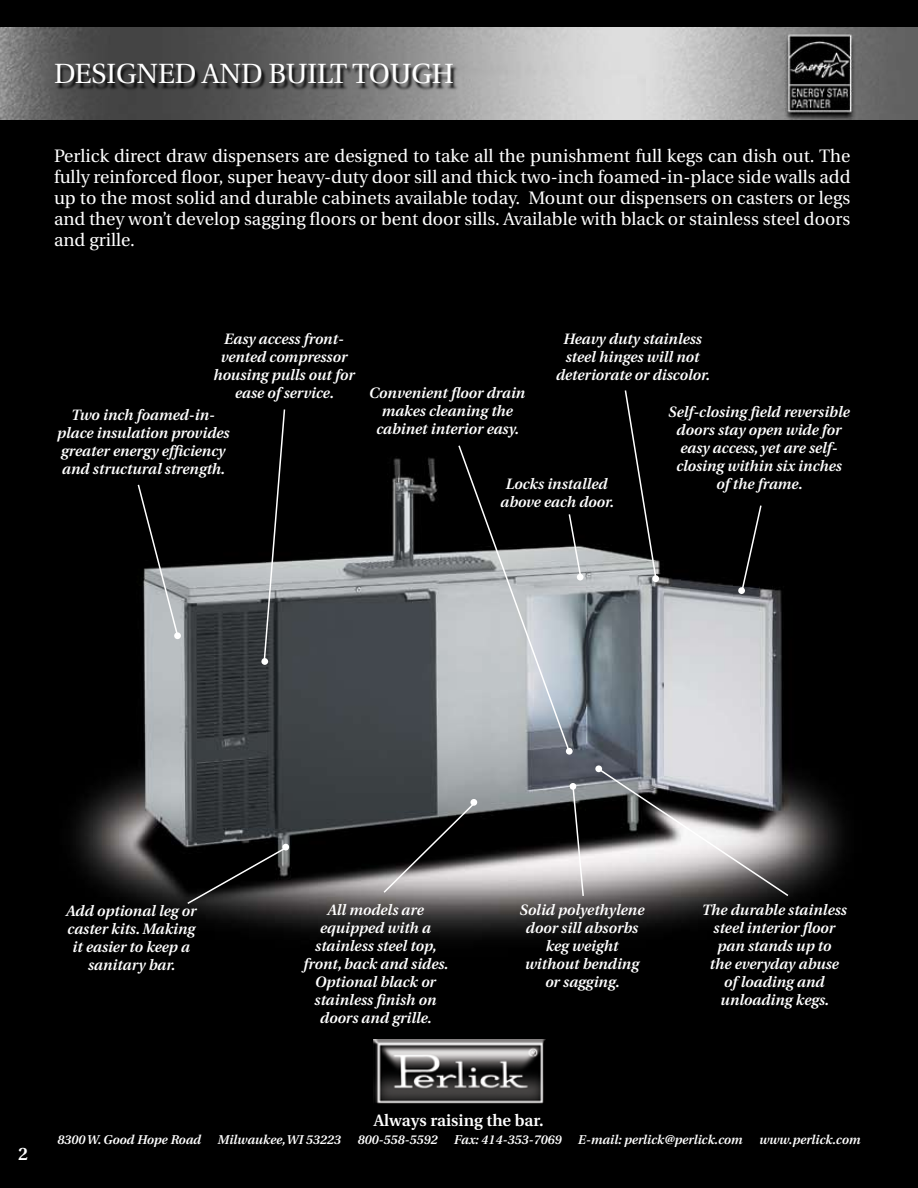
<style>
.page{position:relative;width:918px;height:1188px;background:#fff}
.page>*{position:absolute;margin:0;border:0;box-sizing:border-box;transform-origin:0 0}
.t1{font:36px "Utopia Headline";color:#fff}
.t2{font:18px/21px "Utopia";color:#fff;text-align:justify}
.t3{font:600 18px "Utopia";color:#fff}
.t4{font:600 16.5px "Utopia";color:#fff}
.t5{font:italic 600 15px/18px "Utopia";color:#fff;text-align:center}
.t6{font:italic 600 12.75px "Utopia";color:#fff}
</style>
<div class="page">
<img style="left:0;top:0;width:918px;height:1188px">
<img style="left:0;top:27px;width:918px;height:92px">
<div style="left:55px;top:65px;width:404px;height:27px;background:#000;opacity:.9"></div>
<img style="left:373px;top:1040px;width:173px;height:67px">
<svg style="left:137px;top:483px;width:43px;height:155px"></svg>
<div style="left:174px;top:632px;width:7px;height:7px;background:#fff;border-radius:50%"></div>
<svg style="left:263px;top:408px;width:23px;height:253px"></svg>
<div style="left:261px;top:658px;width:7px;height:7px;background:#fff;border-radius:50%"></div>
<svg style="left:624px;top:389px;width:34px;height:192px"></svg>
<div style="left:652px;top:575px;width:7px;height:7px;background:#fff;border-radius:50%"></div>
<svg style="left:740px;top:504px;width:23px;height:88px"></svg>
<div style="left:738px;top:587px;width:7px;height:7px;background:#fff;border-radius:50%"></div>
<svg style="left:186px;top:847px;width:100px;height:58px"></svg>
<div style="left:282px;top:844px;width:7px;height:6px;background:#fff;border-radius:50%"></div>
<svg style="left:382px;top:802px;width:94px;height:92px"></svg>
<div style="left:470px;top:799px;width:7px;height:7px;background:#fff;border-radius:50%"></div>
<svg style="left:571px;top:785px;width:14px;height:113px"></svg>
<div style="left:570px;top:783px;width:6px;height:7px;background:#fff;border-radius:50%"></div>
<svg style="left:597px;top:767px;width:193px;height:131px"></svg>
<div style="left:595px;top:765px;width:7px;height:7px;background:#fff;border-radius:50%"></div>
<svg style="left:457px;top:444px;width:125px;height:309px"></svg>
<div style="left:577px;top:574px;width:7px;height:6px;background:#fff;border-radius:50%"></div>
<h1 class="t1" style="left:54px;top:56px;width:401px">Designed and built tough</h1>
<p class="t2" style="left:54px;top:145px;width:798px">Perlick direct draw dispensers are designed to take all the punishment full kegs can dish out. The fully reinforced floor, super heavy-duty door sill and thick two-inch foamed-in-place side walls add up to the most solid and durable cabinets available today. Mount our dispensers on casters or legs and they won’t develop sagging floors or bent door sills. Available with black or stainless steel doors and grille.</p>
<p class="t5" style="left:213px;top:330px;width:143px">Easy access front&shy;vented compressor housing pulls out for ease of service.</p>
<p class="t5" style="left:56px;top:406px;width:174px">Two inch foamed-in&shy;place insulation provides greater energy efficiency and structural strength.</p>
<p class="t5" style="left:555px;top:330px;width:156px">Heavy duty stainless steel hinges will not deteriorate or discolor.</p>
<p class="t5" style="left:668px;top:403px;width:183px">Self-closing field reversible doors stay open wide for easy access, yet are self&shy;closing within six inches of the frame.</p>
<p class="t5" style="left:369px;top:384px;width:158px">Convenient floor drain makes cleaning the cabinet interior easy.</p>
<p class="t5" style="left:500px;top:475px;width:115px">Locks installed above each door.</p>
<p class="t5" style="left:66px;top:902px;width:132px">Add optional leg or caster kits. Making it easier to keep a sanitary bar.</p>
<p class="t5" style="left:303px;top:901px;width:146px">All models are equipped with a stainless steel top, front, back and sides.<br>Optional black or stainless finish on doors and grille.</p>
<p class="t5" style="left:701px;top:901px;width:146px">The durable stainless steel interior floor pan stands up to<br>the everyday abuse of loading and unloading kegs.</p>
<p class="t5" style="left:519px;top:901px;width:126px">Solid polyethylene door sill absorbs keg weight without bending or sagging.</p>
<p class="t3" style="left:18px;top:1144px;width:11px">2</p>
<p class="t4" style="left:374px;top:1111px;width:172px">Always raising the bar.</p>
<p class="t6" style="left:57px;top:1133px;width:145px">8300 W. Good Hope Road</p>
<p class="t6" style="left:217px;top:1133px;width:125px">Milwaukee, WI 53223</p>
<p class="t6" style="left:357px;top:1133px;width:82px">800-558-5592</p>
<p class="t6" style="left:454px;top:1133px;width:109px">Fax: 414-353-7069</p>
<p class="t6" style="left:578px;top:1133px;width:166px">E-mail: perlick@perlick.com</p>
<p class="t6" style="left:759px;top:1133px;width:103px">www.perlick.com</p>
</div>
